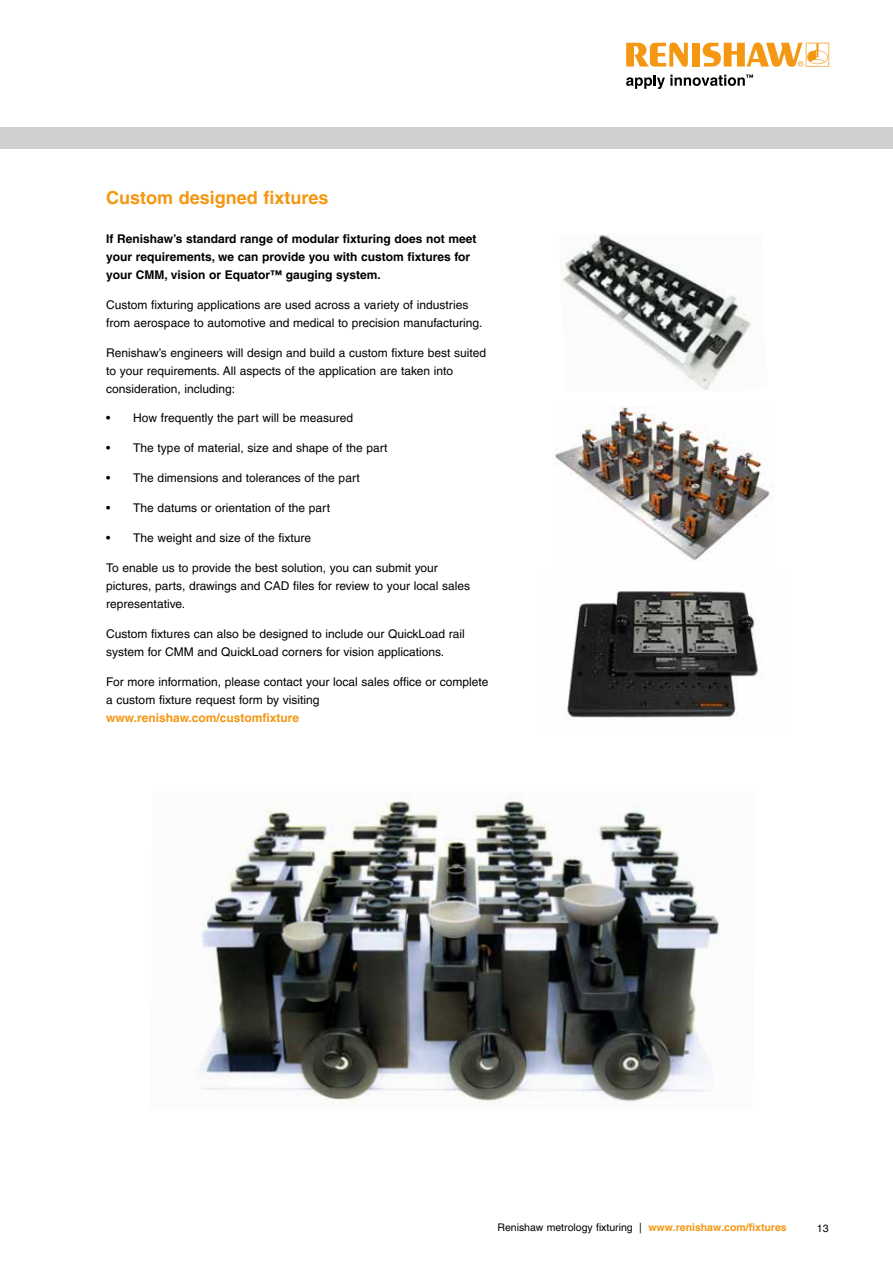
<style>
.page{position:relative;width:893px;height:1263px;background:#fff}
.page>*{position:absolute;margin:0;border:0;box-sizing:border-box;transform-origin:0 0}
.t1{font:700 18px "Helvetica LT Pro";color:#f49712}
.t2{font:12px/18px "Helvetica LT Pro";color:#000}
.t3{font:700 12px/18px "Helvetica LT Pro";color:#000}
.t4{font:700 12px "Helvetica LT Pro";color:#f49712}
.t5{font:10.5px "Helvetica LT Pro";color:#000}
.s1{font-weight:700;color:#f49712}
</style>
<div class="page">
<div style="left:0;top:128px;width:893px;height:21px;background:#d0d0d0"></div>
<svg style="left:626px;top:43px;width:62px;height:24px"></svg>
<div style="left:692px;top:43px;width:8px;height:24px;background:#f49712"></div>
<svg style="left:703px;top:43px;width:126px;height:24px"></svg>
<svg style="left:626px;top:75px;width:127px;height:14px"></svg>
<img style="left:562px;top:234px;width:189px;height:156px">
<img style="left:554px;top:406px;width:216px;height:156px">
<img style="left:565px;top:590px;width:198px;height:130px">
<img style="left:200px;top:797px;width:520px;height:306px">
<h1 class="t1" style="left:106px;top:187px;width:224px">Custom designed fixtures</h1>
<p class="t3" style="left:106px;top:229px;width:372px">If Renishaw’s standard range of modular fixturing does not meet your requirements, we can provide you with custom fixtures for your CMM, vision or Equator™ gauging system.</p>
<p class="t2" style="left:106px;top:295px;width:378px">Custom fixturing applications are used across a variety of industries from aerospace to automotive and medical to precision manufacturing.</p>
<p class="t2" style="left:106px;top:343px;width:381px">Renishaw’s engineers will design and build a custom fixture best suited to your requirements. All aspects of the application are taken into consideration, including:</p>
<p class="t2" style="left:106px;top:409px;width:248px">• How frequently the part will be measured</p>
<p class="t2" style="left:106px;top:439px;width:283px">• The type of material, size and shape of the part</p>
<p class="t2" style="left:106px;top:469px;width:255px">• The dimensions and tolerances of the part</p>
<p class="t2" style="left:106px;top:499px;width:225px">• The datums or orientation of the part</p>
<p class="t2" style="left:106px;top:529px;width:206px">• The weight and size of the fixture</p>
<p class="t2" style="left:106px;top:559px;width:365px">To enable us to provide the best solution, you can submit your pictures, parts, drawings and CAD files for review to your local sales representative.</p>
<p class="t2" style="left:106px;top:625px;width:360px">Custom fixtures can also be designed to include our QuickLoad rail system for CMM and QuickLoad corners for vision applications.</p>
<p class="t2" style="left:106px;top:672px;width:384px">For more information, please contact your local sales office or complete a custom fixture request form by visiting</p>
<p class="t4" style="left:106px;top:710px;width:194px">www.renishaw.com/customfixture</p>
<p class="t5" style="left:497px;top:1221px;width:291px">Renishaw metrology fixturing | <span class="s1">www.renishaw.com/fixtures</span></p>
<p class="t5" style="left:817px;top:1222px;width:13px">13</p>
</div>
